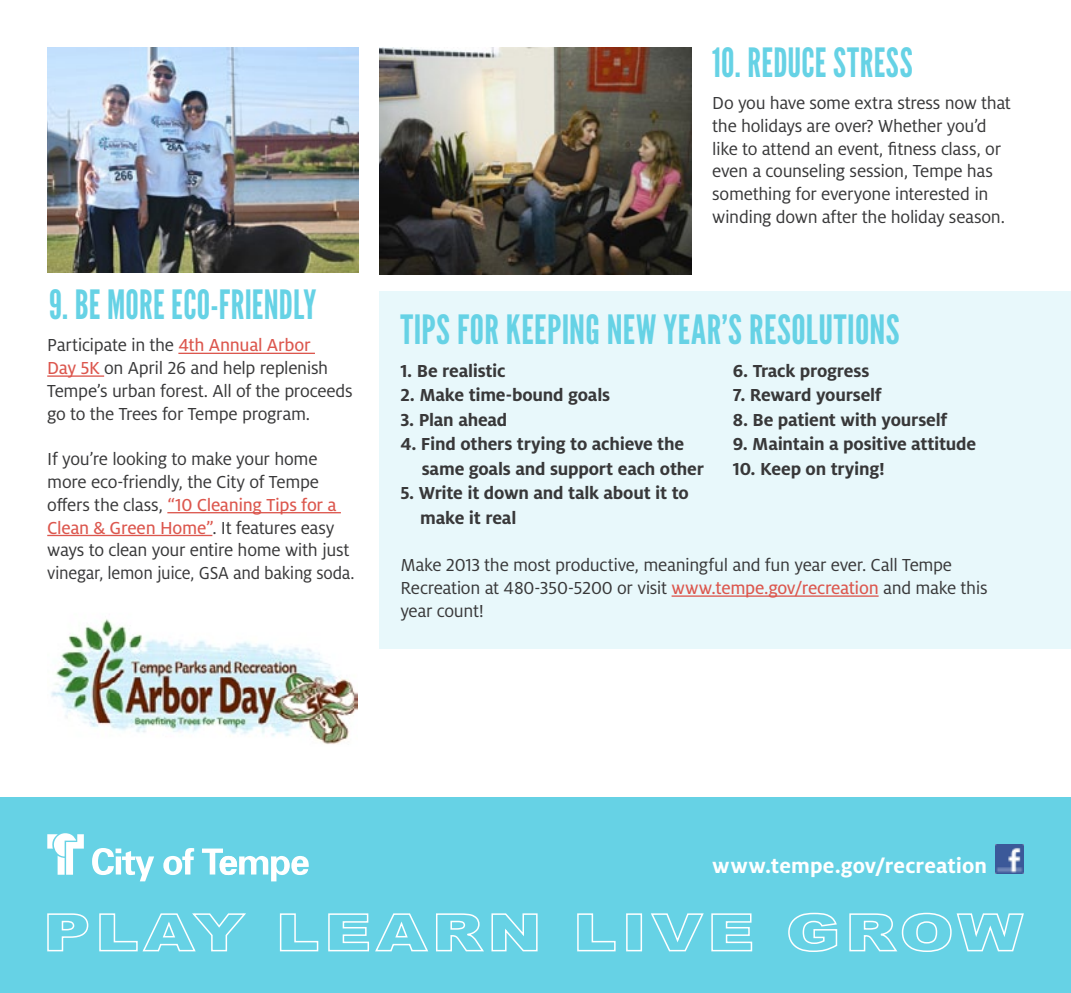
<style>
.page{position:relative;width:1071px;height:993px;background:#fff}
.page>*{position:absolute;margin:0;border:0;box-sizing:border-box;transform-origin:0 0}
.t1{font:40.25px "League Gothic";letter-spacing:.01em;color:#66d2e5;scale:.94 1}
.t2{font:40.25px "League Gothic";letter-spacing:.01em;color:#66d2e5}
.t3{font:700 22.75px "Milo OT";letter-spacing:.005em;color:#fff}
.t4{font:19.25px/22.8px "Milo OT";letter-spacing:-.015em;color:#383839}
.t5{font:700 19.25px/24.5px "Milo OT";letter-spacing:-.015em;color:#383839}
.t6{font:19.25px/22.8px "Milo OT Text";letter-spacing:-.015em;color:#dc574e}
.s1{font-family:"Milo OT Text";color:#dc574e}
.s2{font-family:"Milo OT";color:#383839}
</style>
<div class="page">
<hr style="left:178px;top:352px;width:137px;height:2px;background:#dc574e">
<hr style="left:47px;top:375px;width:57px;height:1px;background:#dc574e">
<hr style="left:167px;top:512px;width:174px;height:1px;background:#dc574e">
<hr style="left:47px;top:534px;width:165px;height:2px;background:#dc574e">
<img style="left:47px;top:47px;width:312px;height:226px">
<img style="left:51px;top:619px;width:307px;height:125px">
<div style="left:0;top:797px;width:1071px;height:195px;background:#66d2e5"></div>
<img style="left:995px;top:844px;width:29px;height:29px">
<svg style="left:47px;top:912px;width:977px;height:40px"></svg>
<svg style="left:47px;top:833px;width:37px;height:41px"></svg>
<svg style="left:92px;top:848px;width:62px;height:33px"></svg>
<svg style="left:163px;top:848px;width:31px;height:26px"></svg>
<svg style="left:202px;top:848px;width:107px;height:33px"></svg>
<img style="left:380px;top:47px;width:311px;height:227px">
<div style="left:379px;top:291px;width:692px;height:358px;background:#e8f8fb"></div>
<hr style="left:672px;top:595px;width:207px;height:1px;background:#dc574e">
<h1 class="t1" style="left:49px;top:281px;width:286px">9. BE MORE ECO-FRIENDLY</h1>
<p class="t4" style="left:47px;top:334px;width:307px">Participate in the <span class="s1">4th Annual Arbor<br>Day 5K</span> on April 26 and help replenish Tempe’s urban forest. All of the proceeds go to the Trees for Tempe program.</p>
<p class="t4" style="left:47px;top:448px;width:273px">If you’re looking to make your home more eco-friendly, the City of Tempe</p>
<p class="t6" style="left:47px;top:493px;width:291px"><span class="s2">offers the class,</span> “10 Cleaning Tips for a<br>Clean &amp; Green Home”<span class="s2">. It features easy</span></p>
<p class="t4" style="left:47px;top:539px;width:309px">ways to clean your entire home with just vinegar, lemon juice, GSA and baking soda.</p>
<h1 class="t1" style="left:712px;top:40px;width:215px">10. REDUCE STRESS</h1>
<p class="t4" style="left:712px;top:92px;width:300px">Do you have some extra stress now that the holidays are over? Whether you’d like to attend an event, fitness class, or even a counseling session, Tempe has something for everyone interested in winding down after the holiday season.</p>
<h1 class="t2" style="left:400px;top:306px;width:501px">TIPS FOR KEEPING NEW YEAR’S RESOLUTIONS</h1>
<p class="t5" style="left:400px;top:358px;width:107px">1. Be realistic</p>
<p class="t5" style="left:400px;top:383px;width:211px">2. Make time-bound goals</p>
<p class="t5" style="left:400px;top:407px;width:109px">3. Plan ahead</p>
<p class="t5" style="left:422px;top:432px;width:284px;text-indent:-21px">4. Find others trying to achieve the same goals and support each other</p>
<p class="t5" style="left:420px;top:481px;width:270px;text-indent:-20px">5. Write it down and talk about it to make it real</p>
<p class="t5" style="left:733px;top:358px;width:138px">6. Track progress</p>
<p class="t5" style="left:733px;top:383px;width:150px">7. Reward yourself</p>
<p class="t5" style="left:733px;top:407px;width:216px">8. Be patient with yourself</p>
<p class="t5" style="left:733px;top:432px;width:245px">9. Maintain a positive attitude</p>
<p class="t5" style="left:733px;top:456px;width:154px">10. Keep on trying!</p>
<p class="t4" style="left:400px;top:554px;width:589px">Make 2013 the most productive, meaningful and fun year ever. Call Tempe<br>Recreation at 480-350-5200 or visit <span class="s1">www.tempe.gov/recreation</span> and make this year count!</p>
<p class="t3" style="left:712px;top:853px;width:276px">www.tempe.gov/recreation</p>
</div>
